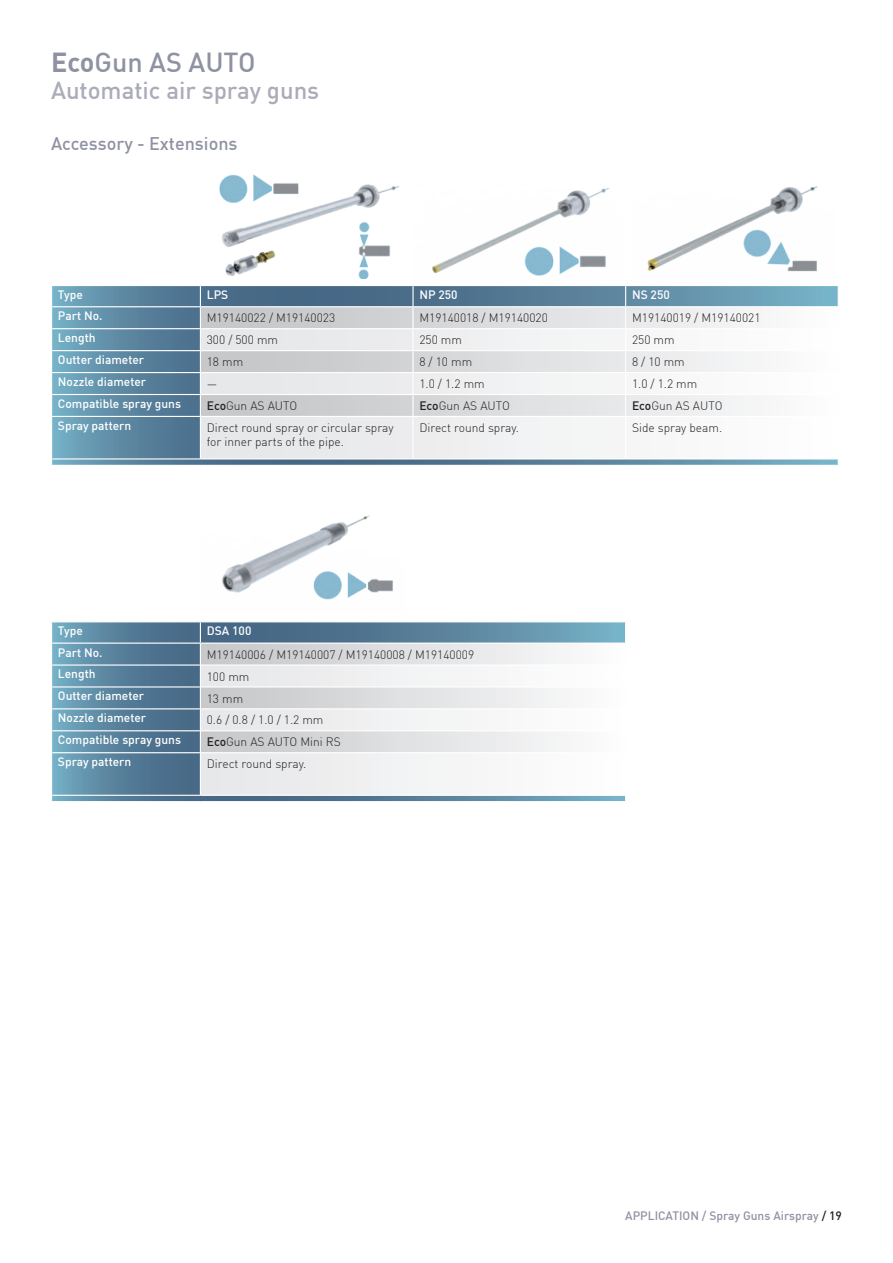
<style>
.page{position:relative;width:893px;height:1263px;background:#fff}
.page>*{position:absolute;margin:0;border:0;box-sizing:border-box;transform-origin:0 0}
.nadpis_str2{font:500 27px "DIN Offc Pro";color:#8f92a2}
.podnadpis_str2{font:500 24px "DIN Offc Pro";color:#abacb9}
.nadpis_kapitol{font:500 18px "DIN Offc Pro";color:#8f92a2}
.TB-line-text{font:300 12px/14.4px "DIN Offc Pro";color:#231f20}
.accessories_partNum{font:500 12px "DIN Offc Pro";color:#fff}
.t1{font:500 12px "DIN Offc Pro";color:#8f92a2}
.s1{font-weight:700}
.s2{font-weight:500}
.s3{color:#231f20}
</style>
<div class="page">
<svg style="left:52px;top:286px;width:786px;height:179px;background:#5e87a0"></svg>
<svg style="left:201px;top:307px;width:637px;height:21px"></svg>
<svg style="left:201px;top:329px;width:637px;height:129px"></svg>
<hr style="left:412px;top:286px;width:2px;height:20px;background:#fff">
<hr style="left:412px;top:307px;width:2px;height:21px;background:#fff">
<hr style="left:412px;top:329px;width:2px;height:21px;background:#fff">
<hr style="left:412px;top:351px;width:2px;height:21px;background:#fff">
<hr style="left:412px;top:373px;width:2px;height:21px;background:#fff">
<hr style="left:412px;top:395px;width:2px;height:21px;background:#fff">
<svg style="left:625px;top:286px;width:1px;height:130px"></svg>
<hr style="left:412px;top:417px;width:2px;height:41px;background:#fff">
<hr style="left:625px;top:417px;width:1px;height:41px;background:#fff">
<hr style="left:201px;top:328px;width:212px;height:1px;background:#fff">
<hr style="left:413px;top:328px;width:213px;height:1px;background:#fff">
<hr style="left:626px;top:328px;width:212px;height:1px;background:#fff">
<hr style="left:201px;top:350px;width:212px;height:1px;background:#fff">
<hr style="left:413px;top:350px;width:213px;height:1px;background:#fff">
<hr style="left:626px;top:350px;width:212px;height:1px;background:#fff">
<hr style="left:201px;top:372px;width:212px;height:1px;background:#fff">
<hr style="left:413px;top:372px;width:213px;height:1px;background:#fff">
<hr style="left:626px;top:372px;width:212px;height:1px;background:#fff">
<hr style="left:201px;top:394px;width:212px;height:1px;background:#fff">
<hr style="left:413px;top:394px;width:213px;height:1px;background:#fff">
<hr style="left:626px;top:394px;width:212px;height:1px;background:#fff">
<hr style="left:201px;top:416px;width:212px;height:1px;background:#fff">
<hr style="left:413px;top:416px;width:213px;height:1px;background:#fff">
<hr style="left:626px;top:416px;width:212px;height:1px;background:#fff">
<hr style="left:52px;top:416px;width:148px;height:1px;background:#fff">
<hr style="left:52px;top:458px;width:148px;height:1px;background:#fff">
<hr style="left:200px;top:458px;width:213px;height:1px;background:#fff">
<hr style="left:413px;top:458px;width:213px;height:1px;background:#fff">
<hr style="left:626px;top:458px;width:213px;height:1px;background:#fff">
<hr style="left:200px;top:306px;width:213px;height:1px;background:#fff">
<hr style="left:413px;top:306px;width:213px;height:1px;background:#fff">
<hr style="left:626px;top:306px;width:213px;height:1px;background:#fff">
<svg style="left:51px;top:286px;width:150px;height:130px;background:#6791aa"></svg>
<hr style="left:200px;top:416px;width:1px;height:42px;background:#fff">
<img style="left:219px;top:174px;width:180px;height:105px">
<img style="left:432px;top:188px;width:177px;height:88px">
<img style="left:647px;top:186px;width:170px;height:86px">
<svg style="left:52px;top:622px;width:573px;height:179px;background:#5b849e"></svg>
<svg style="left:201px;top:644px;width:424px;height:20px"></svg>
<svg style="left:201px;top:666px;width:424px;height:129px"></svg>
<hr style="left:201px;top:664px;width:424px;height:2px;background:#fff">
<hr style="left:201px;top:686px;width:424px;height:1px;background:#fff">
<hr style="left:201px;top:708px;width:424px;height:1px;background:#fff">
<hr style="left:201px;top:730px;width:424px;height:1px;background:#fff">
<hr style="left:201px;top:752px;width:424px;height:1px;background:#fff">
<hr style="left:52px;top:795px;width:148px;height:1px;background:#fff">
<hr style="left:200px;top:795px;width:426px;height:1px;background:#fff">
<hr style="left:200px;top:642px;width:426px;height:2px;background:#fff">
<svg style="left:51px;top:622px;width:150px;height:131px;background:#638aa3"></svg>
<hr style="left:200px;top:753px;width:1px;height:42px;background:#fff">
<img style="left:222px;top:515px;width:171px;height:85px">
<p class="nadpis_str2" style="left:51px;top:40px;width:206px"><span class="s1">Eco</span>Gun AS AUTO</p>
<p class="podnadpis_str2" style="left:51px;top:71px;width:270px">Automatic air spray guns</p>
<p class="nadpis_kapitol" style="left:51px;top:129px;width:188px">Accessory - Extensions</p>
<p class="accessories_partNum" style="left:58px;top:285px;width:26px">Type</p>
<p class="accessories_partNum" style="left:207px;top:285px;width:23px">LPS</p>
<p class="accessories_partNum" style="left:419px;top:285px;width:40px">NP 250</p>
<p class="accessories_partNum" style="left:632px;top:285px;width:39px">NS 250</p>
<p class="accessories_partNum" style="left:58px;top:306px;width:46px">Part No.</p>
<p class="TB-line-text" style="left:207px;top:310px;width:130px">M19140022 / M19140023</p>
<p class="TB-line-text" style="left:419px;top:310px;width:130px">M19140018 / M19140020</p>
<p class="TB-line-text" style="left:632px;top:310px;width:130px">M19140019 / M19140021</p>
<p class="accessories_partNum" style="left:58px;top:328px;width:39px">Length</p>
<p class="TB-line-text" style="left:207px;top:332px;width:73px">300 / 500 mm</p>
<p class="TB-line-text" style="left:419px;top:332px;width:44px">250 mm</p>
<p class="TB-line-text" style="left:632px;top:332px;width:44px">250 mm</p>
<p class="accessories_partNum" style="left:58px;top:350px;width:88px">Outter diameter</p>
<p class="TB-line-text" style="left:207px;top:354px;width:38px">18 mm</p>
<p class="TB-line-text" style="left:419px;top:354px;width:54px">8 / 10 mm</p>
<p class="TB-line-text" style="left:632px;top:354px;width:54px">8 / 10 mm</p>
<p class="accessories_partNum" style="left:58px;top:372px;width:90px">Nozzle diameter</p>
<p class="TB-line-text" style="left:207px;top:376px;width:12px">—</p>
<p class="TB-line-text" style="left:419px;top:376px;width:67px">1.0 / 1.2 mm</p>
<p class="TB-line-text" style="left:632px;top:376px;width:67px">1.0 / 1.2 mm</p>
<p class="accessories_partNum" style="left:58px;top:394px;width:125px">Compatible spray guns</p>
<p class="TB-line-text" style="left:207px;top:397px;width:92px"><span class="s2">Eco</span>Gun AS AUTO</p>
<p class="TB-line-text" style="left:419px;top:397px;width:92px"><span class="s2">Eco</span>Gun AS AUTO</p>
<p class="TB-line-text" style="left:632px;top:397px;width:92px"><span class="s2">Eco</span>Gun AS AUTO</p>
<p class="accessories_partNum" style="left:58px;top:416px;width:75px">Spray pattern</p>
<p class="TB-line-text" style="left:207px;top:419px;width:188px">Direct round spray or circular spray for inner parts of the pipe.</p>
<p class="TB-line-text" style="left:419px;top:419px;width:101px">Direct round spray.</p>
<p class="TB-line-text" style="left:632px;top:419px;width:92px">Side spray beam.</p>
<p class="accessories_partNum" style="left:58px;top:621px;width:26px">Type</p>
<p class="accessories_partNum" style="left:207px;top:621px;width:46px">DSA 100</p>
<p class="accessories_partNum" style="left:58px;top:642px;width:46px">Part No.</p>
<p class="TB-line-text" style="left:207px;top:646px;width:269px">M19140006 / M19140007 / M19140008 / M19140009</p>
<p class="accessories_partNum" style="left:58px;top:664px;width:39px">Length</p>
<p class="TB-line-text" style="left:207px;top:668px;width:44px">100 mm</p>
<p class="accessories_partNum" style="left:58px;top:686px;width:88px">Outter diameter</p>
<p class="TB-line-text" style="left:207px;top:690px;width:38px">13 mm</p>
<p class="accessories_partNum" style="left:58px;top:708px;width:90px">Nozzle diameter</p>
<p class="TB-line-text" style="left:207px;top:712px;width:118px">0.6 / 0.8 / 1.0 / 1.2 mm</p>
<p class="accessories_partNum" style="left:58px;top:730px;width:125px">Compatible spray guns</p>
<p class="TB-line-text" style="left:207px;top:734px;width:135px"><span class="s2">Eco</span>Gun AS AUTO Mini RS</p>
<p class="accessories_partNum" style="left:58px;top:752px;width:75px">Spray pattern</p>
<p class="TB-line-text" style="left:207px;top:756px;width:101px">Direct round spray.</p>
<p class="t1" style="left:625px;top:1206px;width:218px">APPLICATION / Spray Guns Airspray <span class="s3">/ 19</span></p>
</div>
